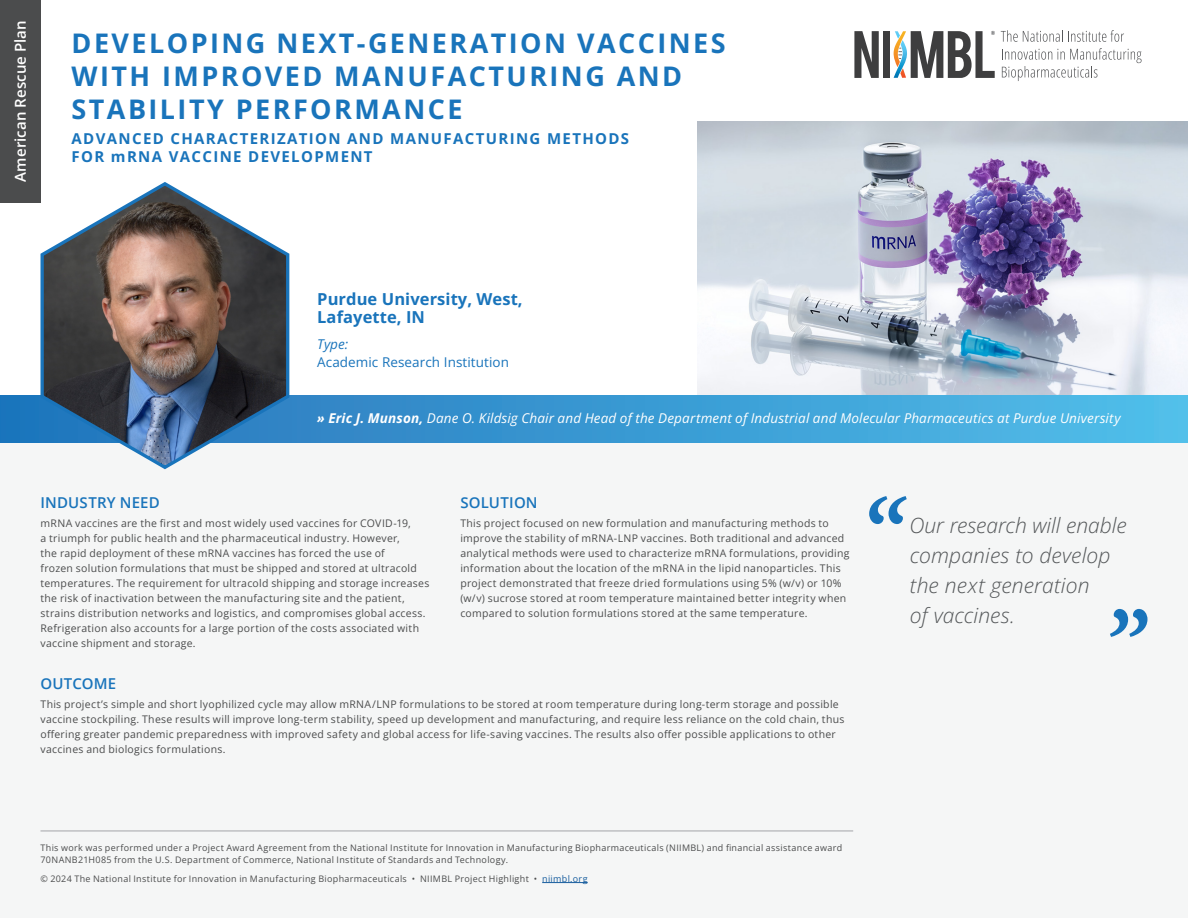
<style>
.page{position:relative;width:1188px;height:918px;background:#fff}
.page>*{position:absolute;margin:0;border:0;box-sizing:border-box;transform-origin:0 0}
.t1{font:700 27px/33px "Open Sans";letter-spacing:.09em;color:#1974bb}
.t2{font:italic 300 21px/30px "Open Sans";letter-spacing:.005em;color:#545759}
.Location{font:700 16.5px/18px "Open Sans";letter-spacing:.005em;color:#1974bb}
.Subtitle{font:700 15px/18px "Open Sans";letter-spacing:.09em;color:#1974bb}
.t3{font:600 15px "Open Sans";letter-spacing:.01em;color:#1974bb}
.CARES_Act_Tag{font:600 15px "Open Sans";letter-spacing:.005em;color:#fff}
.Name{font:italic 13.5px "Open Sans";letter-spacing:.01em;color:#fff}
.Type_Orgs{font:13.5px/18px "Open Sans";letter-spacing:.005em;color:#1974bb}
.Body{font:10.5px/15px "Open Sans";letter-spacing:.025em;color:#4b4c4d}
.t4{font:9px/12px "Open Sans";letter-spacing:.035em;color:#4b4c4d}
.s1{font-style:italic}
.s2{font-weight:700}
.s3{color:#175d9e}
</style>
<div class="page">
<div style="left:0;top:418px;width:1188px;height:500px;background:#f5f6f6"></div>
<img style="left:698px;top:122px;width:490px;height:273px">
<svg style="left:0;top:395px;width:1188px;height:47px;background:#3d9fd6"></svg>
<img style="left:38px;top:180px;width:253px;height:290px">
<div style="left:0;top:0;width:40px;height:202px;background:#4b4c4d"></div>
<svg style="left:869px;top:496px;width:38px;height:28px"></svg>
<svg style="left:1110px;top:609px;width:37px;height:28px"></svg>
<svg style="left:854px;top:31px;width:25px;height:47px"></svg>
<div style="left:883px;top:31px;width:7px;height:47px;background:#3e3e3f"></div>
<svg style="left:893px;top:31px;width:102px;height:47px"></svg>
<svg style="left:1001px;top:30px;width:123px;height:12px"></svg>
<svg style="left:1002px;top:48px;width:140px;height:33px"></svg>
<hr style="left:40px;top:831px;width:813px;height:1px;background:#a3a4a8">
<hr style="left:542px;top:882px;width:46px;height:1px;background:#175d9e">
<p class="CARES_Act_Tag" style="left:10px;top:182px;width:163px;rotate:-90deg">American Rescue Plan</p>
<p class="t1" style="left:72px;top:26px;width:656px">DEVELOPING NEXT-GENERATION VACCINES<br>WITH IMPROVED MANUFACTURING AND<br>STABILITY PERFORMANCE</p>
<p class="Subtitle" style="left:72px;top:129px;width:559px">ADVANCED CHARACTERIZATION AND MANUFACTURING METHODS<br>FOR mRNA VACCINE DEVELOPMENT</p>
<p class="Location" style="left:317px;top:289px;width:207px">Purdue University, West,<br>Lafayette, IN</p>
<p class="Type_Orgs" style="left:317px;top:335px;width:193px"><span class="s1">Type:<br></span>Academic Research Institution</p>
<p class="Name" style="left:317px;top:409px;width:805px"><span class="s2">» Eric J. Munson,</span> Dane O. Kildsig Chair and Head of the Department of Industrial and Molecular Pharmaceutics at Purdue University</p>
<p class="t3" style="left:40px;top:492px;width:121px">INDUSTRY NEED</p>
<p class="Body" style="left:40px;top:515px;width:390px">mRNA vaccines are the first and most widely used vaccines for COVID-19,<br>a triumph for public health and the pharmaceutical industry. However,<br>the rapid deployment of these mRNA vaccines has forced the use of<br>frozen solution formulations that must be shipped and stored at ultracold temperatures. The requirement for ultracold shipping and storage increases the risk of inactivation between the manufacturing site and the patient, strains distribution networks and logistics, and compromises global access.<br>Refrigeration also accounts for a large portion of the costs associated with vaccine shipment and storage.</p>
<p class="t3" style="left:460px;top:492px;width:79px">SOLUTION</p>
<p class="Body" style="left:460px;top:515px;width:391px">This project focused on new formulation and manufacturing methods to improve the stability of mRNA-LNP vaccines. Both traditional and advanced analytical methods were used to characterize mRNA formulations, providing information about the location of the mRNA in the lipid nanoparticles. This project demonstrated that freeze dried formulations using 5% (w/v) or 10% (w/v) sucrose stored at room temperature maintained better integrity when compared to solution formulations stored at the same temperature.</p>
<p class="t3" style="left:40px;top:673px;width:77px">OUTCOME</p>
<p class="Body" style="left:40px;top:696px;width:805px">This project’s simple and short lyophilized cycle may allow mRNA/LNP formulations to be stored at room temperature during long-term storage and possible vaccine stockpiling. These results will improve long-term stability, speed up development and manufacturing, and require less reliance on the cold chain, thus offering greater pandemic preparedness with improved safety and global access for life-saving vaccines. The results also offer possible applications to other vaccines and biologics formulations.</p>
<p class="t4" style="left:40px;top:842px;width:803px">This work was performed under a Project Award Agreement from the National Institute for Innovation in Manufacturing Biopharmaceuticals (NIIMBL) and financial assistance award<br>70NANB21H085 from the U.S. Department of Commerce, National Institute of Standards and Technology.</p>
<p class="t4" style="left:40px;top:873px;width:549px">© 2024 The National Institute for Innovation in Manufacturing Biopharmaceuticals • NIIMBL Project Highlight • <span class="s3">niimbl.org</span></p>
<p class="t2" style="left:909px;top:510px;width:219px">Our research will enable companies to develop the next generation<br>of vaccines.</p>
</div>
